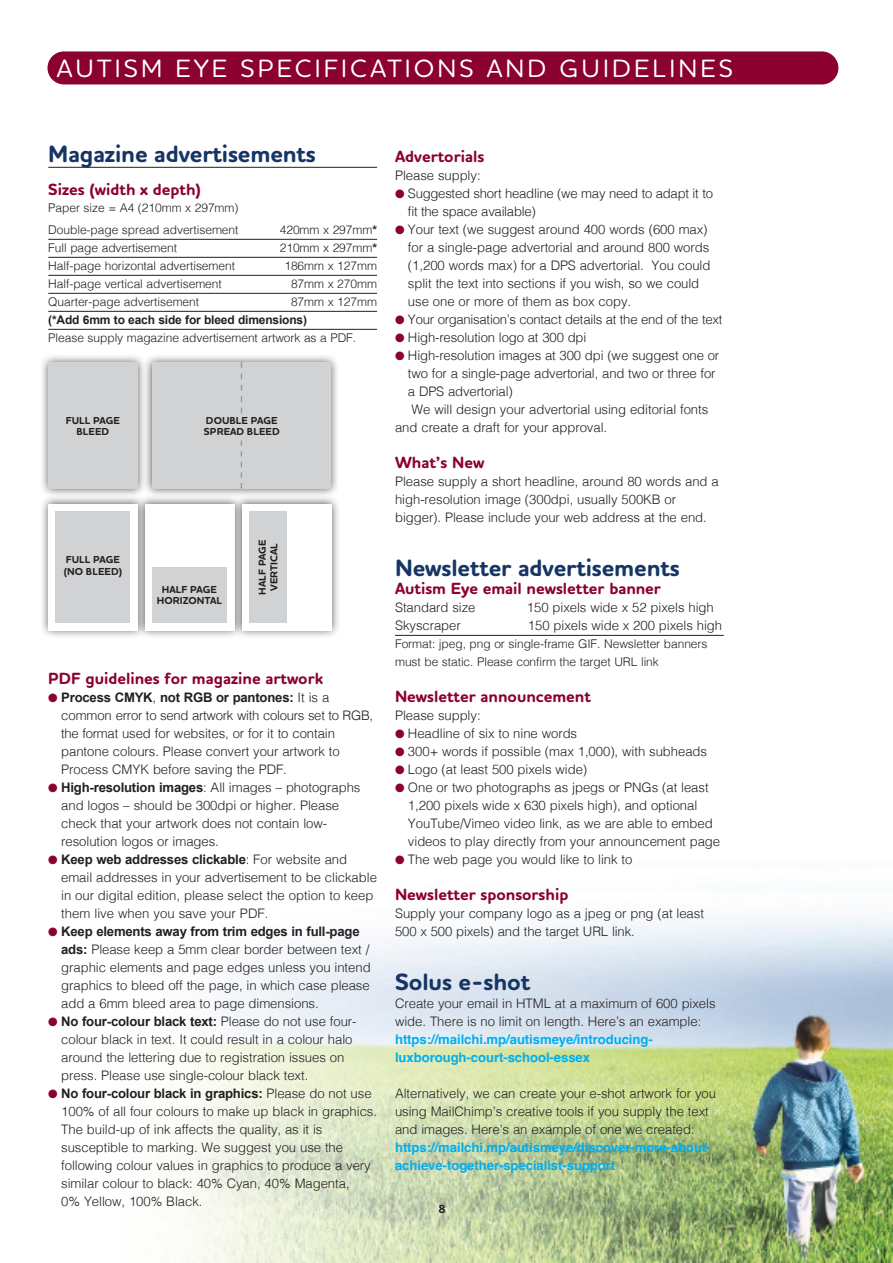
<style>
.page{position:relative;width:893px;height:1263px;background:#fff}
.page>*{position:absolute;margin:0;border:0;box-sizing:border-box;transform-origin:0 0}
.t1{font:500 25.5px "Houschka Rounded";letter-spacing:.125em;color:#fff}
.Body_Copy{font:700 24px "Houschka Rounded";letter-spacing:-.005em;color:#163565}
.Body_Copy-2{font:700 16.5px "Houschka Rounded";color:#8b012f}
.X_HEAD{font:700 16.5px "Houschka Rounded";color:#8b012f}
.Body_Copy-3{font:300 13.2px/18px "Helvetica";letter-spacing:-.005em;color:#231f20}
.Body_Copy-4{font:300 12px/18px "Helvetica";letter-spacing:-.005em;color:#231f20}
.Body_Copy-5{font:700 12px "Arial";letter-spacing:-.015em;color:#231f20}
.t2{font:700 12px "Houschka Rounded";color:#231f20}
.t3{font:700 10.35px/11.6px "Houschka Rounded";letter-spacing:.005em;color:#231f20;text-align:center}
.s1{font-family:"Arial";font-weight:700}
.s2{color:#8b012f}
.s3{font-weight:700;color:#00aeef}
</style>
<div class="page">
<img style="left:170px;top:915px;width:723px;height:348px">
<hr style="left:48px;top:167px;width:329px;height:1px;background:#231f20">
<hr style="left:48px;top:239px;width:329px;height:1px;background:#231f20">
<hr style="left:48px;top:257px;width:329px;height:1px;background:#231f20">
<hr style="left:48px;top:275px;width:329px;height:1px;background:#231f20">
<hr style="left:48px;top:293px;width:329px;height:1px;background:#231f20">
<hr style="left:48px;top:311px;width:329px;height:1px;background:#231f20">
<hr style="left:48px;top:329px;width:329px;height:1px;background:#231f20">
<div style="left:39px;top:353px;width:108px;height:144px;background:#231f20;opacity:.75"></div>
<div style="left:48px;top:362px;width:90px;height:126px;background:#d1d2d4"></div>
<div style="left:136px;top:495px;width:108px;height:144px;background:#231f20;opacity:.75"></div>
<div style="left:145px;top:504px;width:89px;height:126px;background:#fff"></div>
<div style="left:152px;top:567px;width:75px;height:56px;background:#d1d2d4"></div>
<div style="left:143px;top:353px;width:197px;height:144px;background:#231f20;opacity:.75"></div>
<div style="left:152px;top:362px;width:179px;height:126px;background:#d1d2d4"></div>
<svg style="left:241px;top:362px;width:1px;height:51px"></svg>
<svg style="left:241px;top:441px;width:1px;height:47px"></svg>
<div style="left:233px;top:495px;width:107px;height:144px;background:#231f20;opacity:.75"></div>
<div style="left:242px;top:504px;width:89px;height:126px;background:#fff"></div>
<div style="left:249px;top:511px;width:38px;height:112px;background:#d1d2d4"></div>
<div style="left:39px;top:495px;width:108px;height:144px;background:#231f20;opacity:.75"></div>
<div style="left:48px;top:504px;width:90px;height:126px;background:#fff"></div>
<div style="left:56px;top:511px;width:74px;height:112px;background:#d1d2d4"></div>
<hr style="left:395px;top:635px;width:329px;height:1px;background:#231f20">
<div style="left:47px;top:51px;width:791px;height:33px;background:#8b012f;border-radius:17px"></div>
<p class="t1" style="left:57px;top:51px;width:678px">AUTISM EYE SPECIFICATIONS AND GUIDELINES</p>
<p class="Body_Copy" style="left:48px;top:138px;width:269px">Magazine advertisements</p>
<p class="Body_Copy-2" style="left:48px;top:179px;width:154px">Sizes (width x depth)</p>
<p class="Body_Copy-4" style="left:48px;top:197px;width:192px">Paper size = A4 (210mm x 297mm)</p>
<p class="Body_Copy-4" style="left:48px;top:220px;width:192px">Double-page spread advertisement</p>
<p class="Body_Copy-4" style="left:280px;top:220px;width:99px">420mm x 297mm<span class="s1">*</span></p>
<p class="Body_Copy-4" style="left:48px;top:238px;width:130px">Full page advertisement</p>
<p class="Body_Copy-4" style="left:280px;top:238px;width:99px">210mm x 297mm<span class="s1">*</span></p>
<p class="Body_Copy-4" style="left:48px;top:256px;width:188px">Half-page horizontal advertisement</p>
<p class="Body_Copy-4" style="left:284px;top:256px;width:94px">186mm x 127mm</p>
<p class="Body_Copy-4" style="left:48px;top:274px;width:175px">Half-page vertical advertisement</p>
<p class="Body_Copy-4" style="left:291px;top:274px;width:88px">87mm x 270mm</p>
<p class="Body_Copy-4" style="left:48px;top:292px;width:152px">Quarter-page advertisement</p>
<p class="Body_Copy-4" style="left:291px;top:292px;width:88px">87mm x 127mm</p>
<p class="Body_Copy-5" style="left:48px;top:312px;width:260px">(*Add 6mm to each side for bleed dimensions)</p>
<p class="Body_Copy-4" style="left:48px;top:328px;width:309px">Please supply magazine advertisement artwork as a PDF.</p>
<p class="t3" style="left:66px;top:415px;width:56px">FULL PAGE<br>BLEED</p>
<p class="t3" style="left:206px;top:415px;width:73px">DOUBLE PAGE</p>
<p class="t3" style="left:204px;top:426px;width:77px">SPREAD BLEED</p>
<p class="t3" style="left:64px;top:554px;width:60px;text-align:left">FULL PAGE (NO BLEED)</p>
<p class="t3" style="left:157px;top:584px;width:67px">HALF PAGE<br>HORIZONTAL</p>
<p class="t3" style="left:257px;top:594px;width:57px;rotate:-90deg">HALF PAGE<br>VERTICAL</p>
<p class="X_HEAD" style="left:48px;top:668px;width:276px">PDF guidelines for magazine artwork</p>
<p class="Body_Copy-3" style="left:61px;top:687px;width:313px;text-indent:-13px"><span class="s2">●</span> <span class="s1">Process CMYK</span>, <span class="s1">not RGB or pantones:</span> It is a common error to send artwork with colours set to RGB, the format used for websites, or for it to contain pantone colours. Please convert your artwork to Process CMYK before saving the PDF.</p>
<p class="Body_Copy-3" style="left:61px;top:777px;width:301px;text-indent:-13px"><span class="s2">●</span> <span class="s1">High-resolution images</span>: All images – photographs and logos – should be 300dpi or higher. Please check that your artwork does not contain low&shy;resolution logos or images.</p>
<p class="Body_Copy-3" style="left:61px;top:849px;width:317px;text-indent:-13px"><span class="s2">●</span> <span class="s1">Keep web addresses clickable</span>: For website and email addresses in your advertisement to be clickable in our digital edition, please select the option to keep them live when you save your PDF.</p>
<p class="Body_Copy-3" style="left:61px;top:921px;width:311px;text-indent:-13px"><span class="s2">●</span> <span class="s1">Keep elements away from trim edges in full-page ads:</span> Please keep a 5mm clear border between text / graphic elements and page edges unless you intend graphics to bleed off the page, in which case please add a 6mm bleed area to page dimensions.</p>
<p class="Body_Copy-3" style="left:61px;top:1011px;width:297px;text-indent:-13px"><span class="s2">●</span> <span class="s1">No four-colour black text:</span> Please do not use four&shy;colour black in text. It could result in a colour halo around the lettering due to registration issues on press. Please use single-colour black text.</p>
<p class="Body_Copy-3" style="left:61px;top:1083px;width:317px;text-indent:-13px"><span class="s2">●</span> <span class="s1">No four-colour black in graphics:</span> Please do not use 100% of all four colours to make up black in graphics.<br>The build-up of ink affects the quality, as it is susceptible to marking. We suggest you use the following colour values in graphics to produce a very similar colour to black: 40% Cyan, 40% Magenta,<br>0% Yellow, 100% Black.</p>
<p class="Body_Copy-2" style="left:395px;top:146px;width:91px">Advertorials</p>
<p class="Body_Copy-3" style="left:395px;top:165px;width:87px">Please supply:</p>
<p class="Body_Copy-3" style="left:408px;top:183px;width:307px;text-indent:-13px"><span class="s2">●</span> Suggested short headline (we may need to adapt it to fit the space available)</p>
<p class="Body_Copy-3" style="left:408px;top:219px;width:304px;text-indent:-13px"><span class="s2">●</span> Your text (we suggest around 400 words (600 max) for a single-page advertorial and around 800 words (1,200 words max) for a DPS advertorial. You could split the text into sections if you wish, so we could use one or more of them as box copy.</p>
<p class="Body_Copy-3" style="left:395px;top:309px;width:329px"><span class="s2">●</span> Your organisation’s contact details at the end of the text</p>
<p class="Body_Copy-3" style="left:395px;top:327px;width:193px"><span class="s2">●</span> High-resolution logo at 300 dpi</p>
<p class="Body_Copy-3" style="left:408px;top:345px;width:313px;text-indent:-13px"><span class="s2">●</span> High-resolution images at 300 dpi (we suggest one or two for a single-page advertorial, and two or three for a DPS advertorial)</p>
<p class="Body_Copy-3" style="left:395px;top:399px;width:315px;text-indent:16px">We will design your advertorial using editorial fonts and create a draft for your approval.</p>
<p class="Body_Copy-2" style="left:395px;top:452px;width:91px">What’s New</p>
<p class="Body_Copy-3" style="left:395px;top:471px;width:325px">Please supply a short headline, around 80 words and a high-resolution image (300dpi, usually 500KB or bigger). Please include your web address at the end.</p>
<p class="Body_Copy" style="left:395px;top:552px;width:286px">Newsletter advertisements</p>
<p class="Body_Copy-2" style="left:395px;top:578px;width:267px">Autism Eye email newsletter banner</p>
<p class="Body_Copy-3" style="left:395px;top:597px;width:82px">Standard size</p>
<p class="Body_Copy-3" style="left:527px;top:597px;width:188px">150 pixels wide x 52 pixels high</p>
<p class="Body_Copy-3" style="left:395px;top:615px;width:67px">Skyscraper</p>
<p class="Body_Copy-3" style="left:528px;top:615px;width:196px">150 pixels wide x 200 pixels high</p>
<p class="Body_Copy-4" style="left:395px;top:634px;width:314px">Format: jpeg, png or single-frame GIF. Newsletter banners must be static. Please confirm the target URL link</p>
<p class="Body_Copy-2" style="left:395px;top:686px;width:197px">Newsletter announcement</p>
<p class="Body_Copy-3" style="left:395px;top:705px;width:87px">Please supply:</p>
<p class="Body_Copy-3" style="left:395px;top:723px;width:184px"><span class="s2">●</span> Headline of six to nine words</p>
<p class="Body_Copy-3" style="left:395px;top:741px;width:314px"><span class="s2">●</span> 300+ words if possible (max 1,000), with subheads</p>
<p class="Body_Copy-3" style="left:395px;top:759px;width:194px"><span class="s2">●</span> Logo (at least 500 pixels wide)</p>
<p class="Body_Copy-3" style="left:408px;top:777px;width:314px;text-indent:-13px"><span class="s2">●</span> One or two photographs as jpegs or PNGs (at least 1,200 pixels wide x 630 pixels high), and optional YouTube/Vimeo video link, as we are able to embed videos to play directly from your announcement page</p>
<p class="Body_Copy-3" style="left:395px;top:849px;width:239px"><span class="s2">●</span> The web page you would like to link to</p>
<p class="Body_Copy-2" style="left:395px;top:884px;width:175px">Newsletter sponsorship</p>
<p class="Body_Copy-3" style="left:395px;top:903px;width:310px">Supply your company logo as a jpeg or png (at least<br>500 x 500 pixels) and the target URL link.</p>
<p class="Body_Copy" style="left:395px;top:966px;width:137px">Solus e-shot</p>
<p class="Body_Copy-3" style="left:395px;top:993px;width:322px">Create your email in HTML at a maximum of 600 pixels wide. There is no limit on length. Here’s an example: <span class="s3">https://mailchi.mp/autismeye/introducing&shy;luxborough-court-school-essex</span></p>
<p class="Body_Copy-3" style="left:395px;top:1083px;width:323px">Alternatively, we can create your e-shot artwork for you using MailChimp’s creative tools if you supply the text and images. Here’s an example of one we created: <span class="s3">https://mailchi.mp/autismeye/discover-more-about&shy;achieve-together-specialist-support</span></p>
<p class="t2" style="left:439px;top:1201px;width:9px">8</p>
</div>
